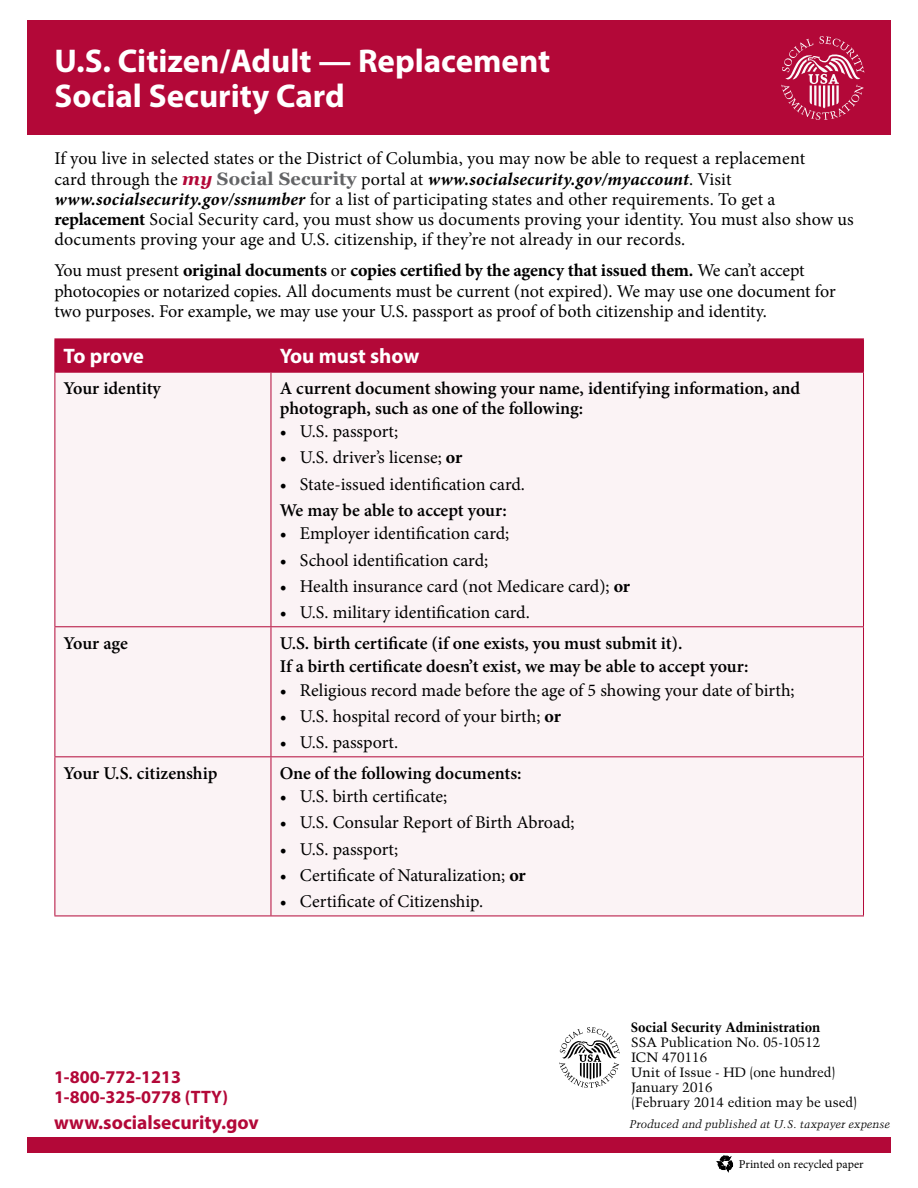
<style>
.page{position:relative;width:918px;height:1188px;background:#fff}
.page>*{position:absolute;margin:0;border:0;box-sizing:border-box;transform-origin:0 0}
.t1{font:700 33px/34.5px "Myriad Pro";color:#fff}
.table_heading{font:700 21px "Myriad Pro";color:#fff}
.paragraph{font:700 19.5px "Myriad Pro";color:#b30838}
.paragraph-2{font:18px/20.2px "Minion Pro";color:#000}
.table_text{font:600 18px/19.5px "Minion Pro";color:#000}
.row_heading{font:600 18px "Minion Pro";letter-spacing:-.005em;color:#000}
.paragraph-3{font:700 18px "Myriad Pro";color:#b30838}
.Pub_Info{font:13.5px/15px "Trump Mediaeval";color:#000}
.Pub_Info-2{font:700 13.5px "Trump Mediaeval";letter-spacing:-.01em;color:#000}
.t2{font:12px "Minion Pro";color:#000}
.t3{font:italic 11.25px "Trump Mediaeval";color:#000}
.s1{font-family:"Georgia";font-weight:700;font-style:italic;color:#b30838}
.s2{font-family:"Georgia";font-weight:700;color:#636466}
.s3{font-weight:700;font-style:italic}
.s4{font-weight:700}
</style>
<div class="page">
<div style="left:27px;top:20px;width:864px;height:114px;background:#b30838"></div>
<div style="left:27px;top:1138px;width:864px;height:15px;background:#b30838"></div>
<svg style="left:781px;top:36px;width:83px;height:84px"></svg>
<div style="left:55px;top:339px;width:808px;height:33px;background:#b30838"></div>
<div style="left:55px;top:373px;width:808px;height:542px;background:#fbf3f5"></div>
<hr style="left:54px;top:339px;width:1px;height:33px;background:#b30838">
<hr style="left:54px;top:338px;width:217px;height:1px;background:#b30838">
<hr style="left:270px;top:339px;width:1px;height:33px;background:#b30838">
<hr style="left:271px;top:338px;width:593px;height:1px;background:#b30838">
<hr style="left:863px;top:339px;width:1px;height:33px;background:#b30838">
<hr style="left:54px;top:373px;width:1px;height:253px;background:#b30838">
<hr style="left:54px;top:627px;width:1px;height:129px;background:#b30838">
<hr style="left:54px;top:757px;width:1px;height:158px;background:#b30838">
<hr style="left:54px;top:372px;width:217px;height:1px;background:#b30838">
<hr style="left:271px;top:372px;width:593px;height:1px;background:#b30838">
<hr style="left:270px;top:373px;width:1px;height:253px;background:#b30838">
<hr style="left:863px;top:373px;width:1px;height:253px;background:#b30838">
<hr style="left:270px;top:627px;width:1px;height:129px;background:#b30838">
<hr style="left:863px;top:627px;width:1px;height:129px;background:#b30838">
<hr style="left:270px;top:757px;width:1px;height:158px;background:#b30838">
<hr style="left:863px;top:757px;width:1px;height:158px;background:#b30838">
<hr style="left:54px;top:626px;width:217px;height:1px;background:#b30838">
<hr style="left:271px;top:626px;width:593px;height:1px;background:#b30838">
<hr style="left:54px;top:756px;width:217px;height:1px;background:#b30838">
<hr style="left:271px;top:756px;width:593px;height:1px;background:#b30838">
<hr style="left:54px;top:915px;width:217px;height:1px;background:#b30838">
<hr style="left:271px;top:915px;width:593px;height:1px;background:#b30838">
<svg style="left:559px;top:1027px;width:61px;height:61px"></svg>
<svg style="left:717px;top:1156px;width:16px;height:16px"></svg>
<p class="t1" style="left:54px;top:43px;width:497px">U.S. Citizen/Adult — Replacement<br>Social Security Card</p>
<p class="paragraph-2" style="left:54px;top:148px;width:801px">If you live in selected states or the District of Columbia, you may now be able to request a replacement<br>card through the <span class="s1">my</span> <span class="s2">Social Security</span> portal at <span class="s3">www.socialsecurity.gov/myaccount</span>. Visit <span class="s3">www.socialsecurity.gov/ssnumber</span> for a list of participating states and other requirements. To get a <span class="s4">replacement</span> Social Security card, you must show us documents proving your identity. You must also show us documents proving your age and U.S. citizenship, if they’re not already in our records.</p>
<p class="paragraph-2" style="left:54px;top:261px;width:783px">You must present <span class="s4">original documents</span> or <span class="s4">copies certified by the agency that issued them.</span> We can’t accept photocopies or notarized copies. All documents must be current (not expired). We may use one document for two purposes. For example, we may use your U.S. passport as proof of both citizenship and identity.</p>
<p class="table_heading" style="left:64px;top:343px;width:82px">To prove</p>
<p class="table_heading" style="left:280px;top:343px;width:141px">You must show</p>
<p class="row_heading" style="left:64px;top:376px;width:99px">Your identity</p>
<p class="table_text" style="left:280px;top:378px;width:522px">A current document showing your name, identifying information, and photograph, such as one of the following:</p>
<p class="paragraph-2" style="left:280px;top:421px;width:120px">• U.S. passport;</p>
<p class="paragraph-2" style="left:280px;top:448px;width:184px">• U.S. driver’s license; <span class="s4">or</span></p>
<p class="paragraph-2" style="left:280px;top:474px;width:247px">• State-issued identification card.</p>
<p class="table_text" style="left:280px;top:500px;width:229px">We may be able to accept your:</p>
<p class="paragraph-2" style="left:280px;top:523px;width:231px">• Employer identification card;</p>
<p class="paragraph-2" style="left:280px;top:550px;width:210px">• School identification card;</p>
<p class="paragraph-2" style="left:280px;top:576px;width:352px">• Health insurance card (not Medicare card); <span class="s4">or</span></p>
<p class="paragraph-2" style="left:280px;top:602px;width:252px">• U.S. military identification card.</p>
<p class="row_heading" style="left:64px;top:630px;width:66px">Your age</p>
<p class="table_text" style="left:280px;top:633px;width:404px">U.S. birth certificate (if one exists, you must submit it).</p>
<p class="table_text" style="left:280px;top:656px;width:470px">If a birth certificate doesn’t exist, we may be able to accept your:</p>
<p class="paragraph-2" style="left:280px;top:680px;width:516px">• Religious record made before the age of 5 showing your date of birth;</p>
<p class="paragraph-2" style="left:280px;top:706px;width:283px">• U.S. hospital record of your birth; <span class="s4">or</span></p>
<p class="paragraph-2" style="left:280px;top:732px;width:120px">• U.S. passport.</p>
<p class="row_heading" style="left:64px;top:760px;width:155px">Your U.S. citizenship</p>
<p class="table_text" style="left:280px;top:763px;width:243px">One of the following documents:</p>
<p class="paragraph-2" style="left:280px;top:786px;width:169px">• U.S. birth certificate;</p>
<p class="paragraph-2" style="left:280px;top:813px;width:296px">• U.S. Consular Report of Birth Abroad;</p>
<p class="paragraph-2" style="left:280px;top:839px;width:120px">• U.S. passport;</p>
<p class="paragraph-2" style="left:280px;top:865px;width:248px">• Certificate of Naturalization; <span class="s4">or</span></p>
<p class="paragraph-2" style="left:280px;top:891px;width:205px">• Certificate of Citizenship.</p>
<p class="paragraph-3" style="left:54px;top:1065px;width:129px">1-800-772-1213</p>
<p class="paragraph-3" style="left:54px;top:1085px;width:176px">1-800-325-0778 (TTY)</p>
<p class="paragraph" style="left:54px;top:1109px;width:206px">www.socialsecurity.gov</p>
<p class="Pub_Info-2" style="left:631px;top:1018px;width:191px">Social Security Administration</p>
<p class="Pub_Info" style="left:631px;top:1034px;width:191px">SSA Publication No. 05-10512</p>
<p class="Pub_Info" style="left:631px;top:1049px;width:77px">ICN 470116</p>
<p class="Pub_Info" style="left:631px;top:1064px;width:205px">Unit of Issue - HD (one hundred)</p>
<p class="Pub_Info" style="left:631px;top:1079px;width:227px">January 2016<br>(February 2014 edition may be used)</p>
<p class="t3" style="left:629px;top:1117px;width:262px">Produced and published at U.S. taxpayer expense</p>
<p class="t2" style="left:739px;top:1156px;width:126px">Printed on recycled paper</p>
</div>
